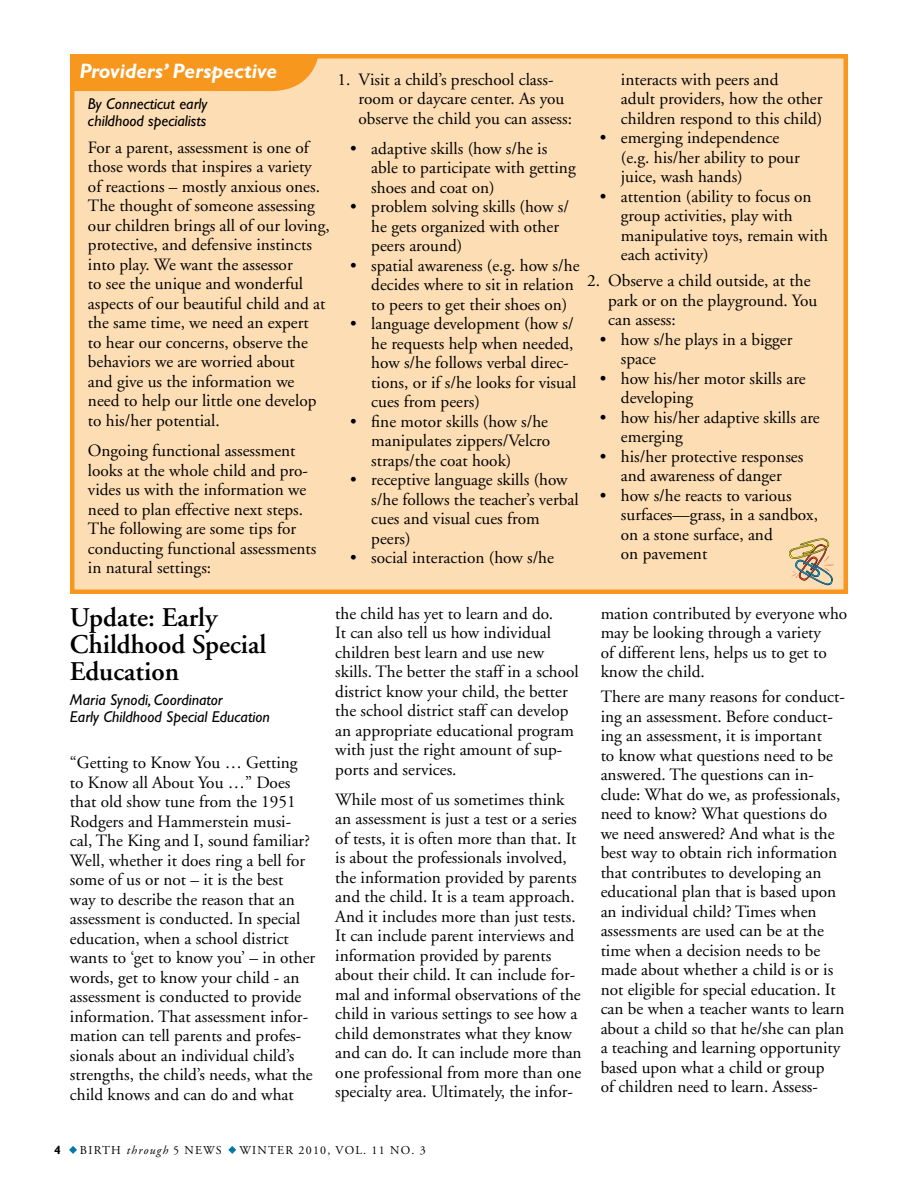
<style>
.page{position:relative;width:918px;height:1188px;background:#fff}
.page>*{position:absolute;margin:0;border:0;box-sizing:border-box;transform-origin:0 0}
.t1{font:600 27px/27px "Adobe Garamond";color:#000}
.t2{font:italic 700 21px "Gill Sans";color:#fff}
.body{font:17.25px/19.5px "Adobe Garamond";color:#000}
.indent_bullet{font:17.25px/19.5px "Adobe Garamond";color:#000}
.bullet{font:17.25px/19.5px "Adobe Garamond";color:#000}
.author{font:italic 15.75px/17.2px "Gill Sans";color:#000}
.t3{font:12px "Adobe Garamond";letter-spacing:.1em;color:#000}
.t4{font:700 12px "Gill Sans";color:#000}
.s1{font-style:italic}
</style>
<div class="page">
<svg style="left:69px;top:1146px;width:8px;height:8px"></svg>
<svg style="left:228px;top:1146px;width:8px;height:8px"></svg>
<div style="left:72px;top:56px;width:774px;height:536px;background:#fdddb4"></div>
<div style="left:70px;top:54px;width:778px;height:540px;border:4px solid #f8971d"></div>
<div style="left:70px;top:56px;width:248px;height:35px;background:#f8971d"></div>
<svg style="left:789px;top:538px;width:45px;height:47px"></svg>
<p class="t2" style="left:79px;top:59px;width:199px">Providers’ Perspective</p>
<p class="author" style="left:88px;top:95px;width:121px">By Connecticut early childhood specialists</p>
<p class="body" style="left:88px;top:138px;width:243px">For a parent, assessment is one of those words that inspires a variety<br>of reactions – mostly anxious ones.<br>The thought of someone assessing our children brings all of our loving, protective, and defensive instincts into play. We want the assessor<br>to see the unique and wonderful aspects of our beautiful child and at the same time, we need an expert<br>to hear our concerns, observe the behaviors we are worried about<br>and give us the information we need to help our little one develop to his/her potential.</p>
<p class="body" style="left:88px;top:441px;width:230px">Ongoing functional assessment looks at the whole child and pro&shy;vides us with the information we need to plan effective next steps.<br>The following are some tips for conducting functional assessments in natural settings:</p>
<p class="bullet" style="left:359px;top:70px;width:215px;text-indent:-21px">1. Visit a child’s preschool class&shy;room or daycare center. As you observe the child you can assess:</p>
<p class="indent_bullet" style="left:371px;top:139px;width:206px;text-indent:-21px">• adaptive skills (how s/he is able to participate with getting shoes and coat on)</p>
<p class="indent_bullet" style="left:371px;top:198px;width:199px;text-indent:-21px">• problem solving skills (how s/ he gets organized with other peers around)</p>
<p class="indent_bullet" style="left:371px;top:256px;width:210px;text-indent:-21px">• spatial awareness (e.g. how s/he decides where to sit in relation to peers to get their shoes on)</p>
<p class="indent_bullet" style="left:371px;top:315px;width:206px;text-indent:-21px">• language development (how s/ he requests help when needed, how s/he follows verbal direc&shy;tions, or if s/he looks for visual cues from peers)</p>
<p class="indent_bullet" style="left:371px;top:412px;width:180px;text-indent:-21px">• fine motor skills (how s/he manipulates zippers/Velcro straps/the coat hook)</p>
<p class="indent_bullet" style="left:371px;top:471px;width:209px;text-indent:-21px">• receptive language skills (how s/he follows the teacher’s verbal cues and visual cues from peers)</p>
<p class="indent_bullet" style="left:350px;top:549px;width:205px">• social interaction (how s/he</p>
<p class="indent_bullet" style="left:621px;top:70px;width:203px">interacts with peers and<br>adult providers, how the other children respond to this child)</p>
<p class="indent_bullet" style="left:621px;top:128px;width:180px;text-indent:-21px">• emerging independence (e.g. his/her ability to pour juice, wash hands)</p>
<p class="indent_bullet" style="left:621px;top:187px;width:209px;text-indent:-21px">• attention (ability to focus on group activities, play with manipulative toys, remain with each activity)</p>
<p class="bullet" style="left:608px;top:272px;width:211px;text-indent:-21px">2. Observe a child outside, at the park or on the playground. You can assess:</p>
<p class="indent_bullet" style="left:621px;top:330px;width:173px;text-indent:-21px">• how s/he plays in a bigger space</p>
<p class="indent_bullet" style="left:621px;top:369px;width:186px;text-indent:-21px">• how his/her motor skills are developing</p>
<p class="indent_bullet" style="left:621px;top:408px;width:200px;text-indent:-21px">• how his/her adaptive skills are emerging</p>
<p class="indent_bullet" style="left:600px;top:447px;width:205px;text-align:center">• his/her protective responses and awareness of danger</p>
<p class="indent_bullet" style="left:621px;top:486px;width:199px;text-indent:-21px">• how s/he reacts to various surfaces—grass, in a sandbox, on a stone surface, and<br>on pavement</p>
<p class="t1" style="left:70px;top:604px;width:198px">Update: Early<br>Childhood Special<br>Education</p>
<p class="author" style="left:70px;top:691px;width:201px">Maria Synodi, Coordinator<br>Early Childhood Special Education</p>
<p class="body" style="left:70px;top:754px;width:247px">“Getting to Know You … Getting to Know all About You …” Does that old show tune from the 1951<br>Rodgers and Hammerstein musi&shy;cal, The King and I, sound familiar?<br>Well, whether it does ring a bell for some of us or not – it is the best<br>way to describe the reason that an assessment is conducted. In special education, when a school district wants to ‘get to know you’ – in other words, get to know your child - an assessment is conducted to provide information. That assessment infor&shy;mation can tell parents and profes&shy;sionals about an individual child’s strengths, the child’s needs, what the child knows and can do and what</p>
<p class="body" style="left:335px;top:604px;width:245px">the child has yet to learn and do.<br>It can also tell us how individual children best learn and use new skills. The better the staff in a school district know your child, the better the school district staff can develop an appropriate educational program with just the right amount of sup&shy;ports and services.</p>
<p class="body" style="left:335px;top:790px;width:248px">While most of us sometimes think an assessment is just a test or a series of tests, it is often more than that. It is about the professionals involved, the information provided by parents and the child. It is a team approach.<br>And it includes more than just tests.<br>It can include parent interviews and information provided by parents about their child. It can include for&shy;mal and informal observations of the child in various settings to see how a child demonstrates what they know and can do. It can include more than one professional from more than one specialty area. Ultimately, the infor-</p>
<p class="t4" style="left:54px;top:1142px;width:8px">4</p>
<p class="t3" style="left:80px;top:1143px;width:143px">BIRTH <span class="s1">through</span> 5 NEWS</p>
<p class="t3" style="left:240px;top:1143px;width:188px">WINTER 2010, VOL. 11 NO. 3</p>
<p class="body" style="left:601px;top:604px;width:248px">mation contributed by everyone who may be looking through a variety<br>of different lens, helps us to get to know the child.</p>
<p class="body" style="left:601px;top:687px;width:246px">There are many reasons for conduct&shy;ing an assessment. Before conduct&shy;ing an assessment, it is important<br>to know what questions need to be answered. The questions can in&shy;clude: What do we, as professionals, need to know? What questions do we need answered? And what is the best way to obtain rich information that contributes to developing an educational plan that is based upon an individual child? Times when assessments are used can be at the time when a decision needs to be made about whether a child is or is not eligible for special education. It can be when a teacher wants to learn about a child so that he/she can plan a teaching and learning opportunity based upon what a child or group<br>of children need to learn. Assess-</p>
</div>
